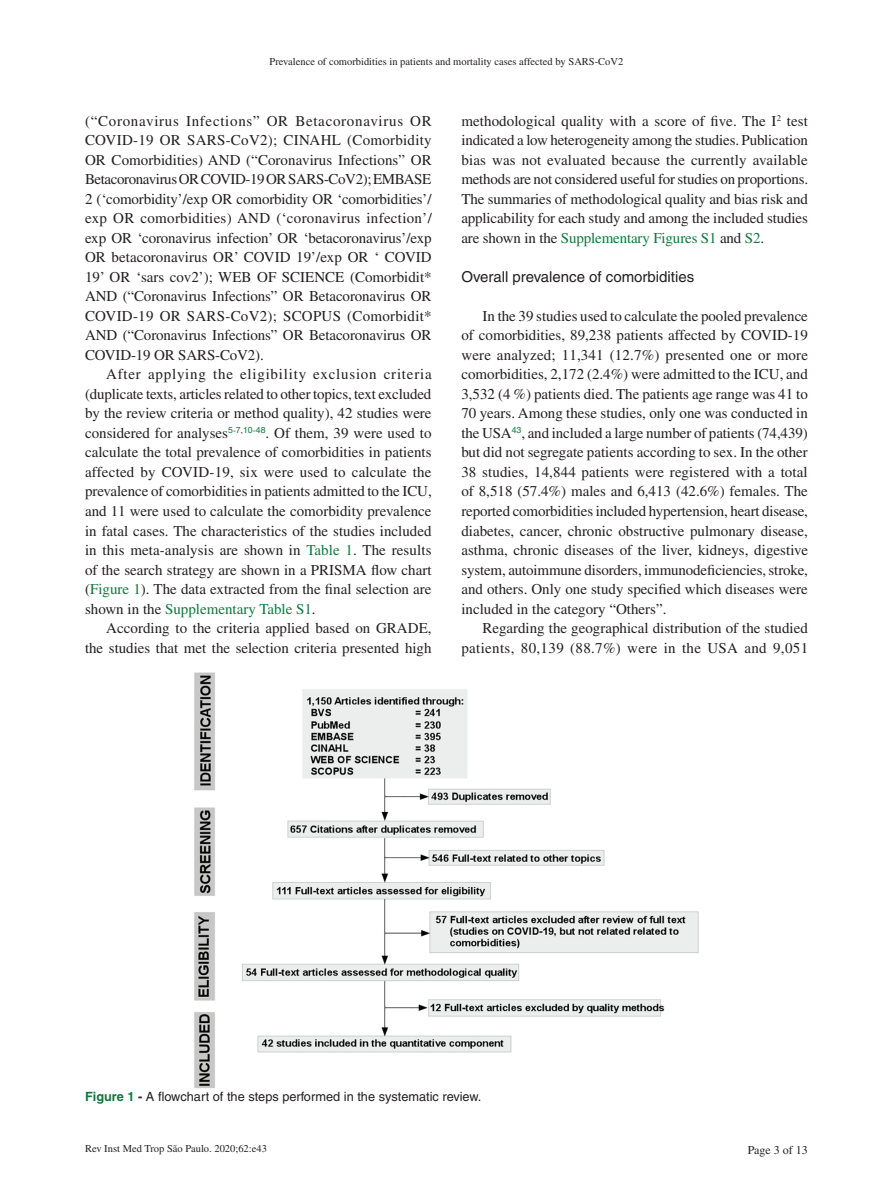
<style>
.page{position:relative;width:893px;height:1191px;background:#fff}
.page>*{position:absolute;margin:0;border:0;box-sizing:border-box;transform-origin:0 0}
.t1{font:15px/19.5px "Times";color:#231f20;text-align:justify}
.t2{font:15px "Helvetica";color:#231f20}
.t3{font:12.75px "Helvetica";color:#231f20}
.t4{font:12px "Times";color:#231f20}
.t5{font:10.5px "Times";color:#231f20}
.s1{color:#0d793d}
.s2{font-weight:700;color:#0d793d}
.s3{font-weight:700}
</style>
<div class="page">
<img style="left:194px;top:672px;width:505px;height:416px">
<p class="t5" style="left:270px;top:56px;width:355px">Prevalence of comorbidities in patients and mortality cases affected by SARS-CoV2</p>
<p class="t1" style="left:85px;top:111px;width:348px">(“Coronavirus Infections” OR Betacoronavirus OR COVID-19 OR SARS-CoV2); CINAHL (Comorbidity OR Comorbidities) AND (“Coronavirus Infections” OR Betacoronavirus OR COVID-19 OR SARS-CoV2); EMBASE 2 (‘comorbidity’/exp OR comorbidity OR ‘comorbidities’/ exp OR comorbidities) AND (‘coronavirus infection’/ exp OR ‘coronavirus infection’ OR ‘betacoronavirus’/exp OR betacoronavirus OR’ COVID 19’/exp OR ‘ COVID 19’ OR ‘sars cov2’); WEB OF SCIENCE (Comorbidit* AND (“Coronavirus Infections” OR Betacoronavirus OR COVID-19 OR SARS-CoV2); SCOPUS (Comorbidit* AND (“Coronavirus Infections” OR Betacoronavirus OR COVID-19 OR SARS-CoV2).</p>
<p class="t1" style="left:85px;top:364px;width:348px;text-indent:21px">After applying the eligibility exclusion criteria (duplicate texts, articles related to other topics, text excluded by the review criteria or method quality), 42 studies were considered for analyses<sup>5</sup><sup>-</sup><sup>7</sup><sup>,</sup><sup>10</sup><sup>-</sup><sup>48</sup>. Of them, 39 were used to calculate the total prevalence of comorbidities in patients affected by COVID-19, six were used to calculate the prevalence of comorbidities in patients admitted to the ICU, and 11 were used to calculate the comorbidity prevalence in fatal cases. The characteristics of the studies included in this meta-analysis are shown in <span class="s1">Table 1</span>. The results of the search strategy are shown in a PRISMA flow chart (<span class="s1">Figure 1</span>). The data extracted from the final selection are shown in the <span class="s1">Supplementary Table S1</span>.</p>
<p class="t1" style="left:85px;top:618px;width:348px;text-align:right">According to the criteria applied based on GRADE, the studies that met the selection criteria presented high</p>
<p class="t1" style="left:461px;top:111px;width:348px">methodological quality with a score of five. The I<sup>2</sup> test indicated a low heterogeneity among the studies. Publication bias was not evaluated because the currently available methods are not considered useful for studies on proportions.<br>The summaries of methodological quality and bias risk and applicability for each study and among the included studies are shown in the <span class="s1">Supplementary Figures S1</span> and <span class="s1">S2</span>.</p>
<p class="t2" style="left:461px;top:268px;width:234px">Overall prevalence of comorbidities</p>
<p class="t1" style="left:461px;top:306px;width:348px;text-indent:21px">In the 39 studies used to calculate the pooled prevalence of comorbidities, 89,238 patients affected by COVID-19 were analyzed; 11,341 (12.7%) presented one or more comorbidities, 2,172 (2.4%) were admitted to the ICU, and 3,532 (4 %) patients died. The patients age range was 41 to 70 years. Among these studies, only one was conducted in the USA<sup>43</sup>, and included a large number of patients (74,439) but did not segregate patients according to sex. In the other 38 studies, 14,844 patients were registered with a total of 8,518 (57.4%) males and 6,413 (42.6%) females. The reported comorbidities included hypertension, heart disease, diabetes, cancer, chronic obstructive pulmonary disease, asthma, chronic diseases of the liver, kidneys, digestive system, autoimmune disorders, immunodeficiencies, stroke, and others. Only one study specified which diseases were included in the category “Others”.</p>
<p class="t1" style="left:461px;top:618px;width:348px;text-align:right">Regarding the geographical distribution of the studied patients, 80,139 (88.7%) were in the USA and 9,051</p>
<p class="t3" style="left:85px;top:1089px;width:398px"><span class="s2">Figure 1</span> <span class="s3">-</span> A flowchart of the steps performed in the systematic review.</p>
<p class="t5" style="left:85px;top:1143px;width:183px">Rev Inst Med Trop São Paulo. 2020;62:e43</p>
<p class="t4" style="left:748px;top:1142px;width:62px">Page 3 of 13</p>
</div>
